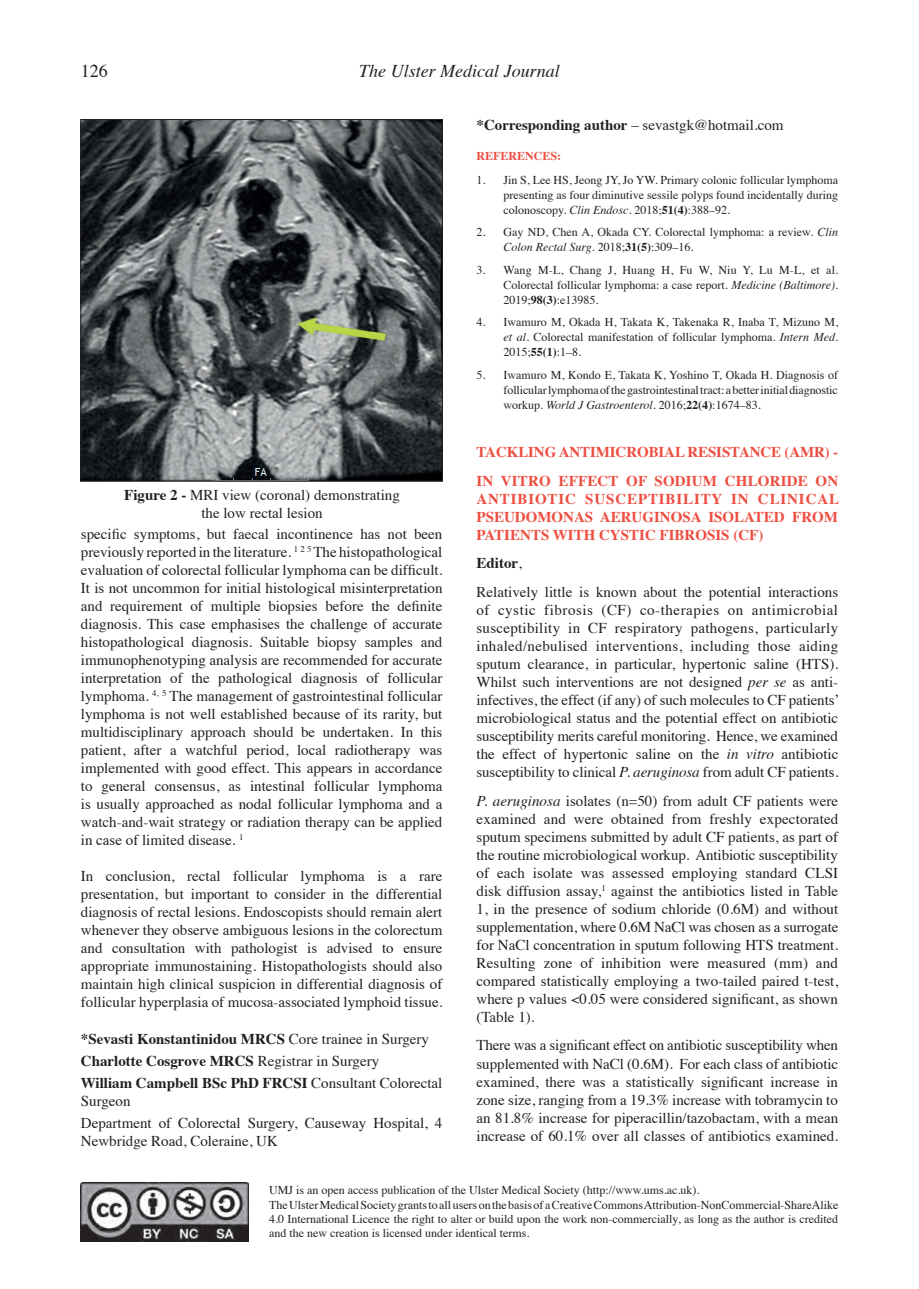
<style>
.page{position:relative;width:919px;height:1289px;background:#fff}
.page>*{position:absolute;margin:0;border:0;box-sizing:border-box;transform-origin:0 0}
.t1{font:italic 18px "Times";color:#231f20}
.t2{font:18px "Times";color:#231f20}
.t3{font:15px/18px "Times";color:#231f20;text-align:justify}
.t4{font:700 15px/18px "Times";color:#ed4f42}
.t5{font:700 15px/22.2px "Times";color:#231f20}
.t6{font:12px/15px "Times";color:#231f20;text-align:justify}
.t7{font:700 12px "Times";color:#ed4f42}
.s1{font-weight:700}
.s2{font-weight:400}
.s3{font-style:italic}
</style>
<div class="page">
<img style="left:81px;top:1182px;width:167px;height:59px">
<img style="left:82px;top:121px;width:359px;height:358px">
<div style="left:80px;top:119px;width:363px;height:362px;border:1px solid #231f20"></div>
<p class="t2" style="left:81px;top:54px;width:28px">126</p>
<p class="t1" style="left:359px;top:56px;width:202px">The Ulster Medical Journal</p>
<p class="t3" style="left:124px;top:484px;width:277px;text-align:center"><span class="s1">Figure 2 -</span> MRI view (coronal) demonstrating the low rectal lesion</p>
<p class="t3" style="left:81px;top:524px;width:363px">specific symptoms, but faecal incontinence has not been previously reported in the literature. <sup>1</sup> <sup>2</sup> <sup>5</sup> The histopathological evaluation of colorectal follicular lymphoma can be difficult.<br>It is not uncommon for initial histological misinterpretation and requirement of multiple biopsies before the definite diagnosis. This case emphasises the challenge of accurate histopathological diagnosis. Suitable biopsy samples and immunophenotyping analysis are recommended for accurate interpretation of the pathological diagnosis of follicular lymphoma. <sup>4,</sup> <sup>5</sup> The management of gastrointestinal follicular lymphoma is not well established because of its rarity, but multidisciplinary approach should be undertaken. In this patient, after a watchful period, local radiotherapy was implemented with good effect. This appears in accordance to general consensus, as intestinal follicular lymphoma is usually approached as nodal follicular lymphoma and a watch-and-wait strategy or radiation therapy can be applied in case of limited disease. <sup>1</sup></p>
<p class="t3" style="left:81px;top:866px;width:363px">In conclusion, rectal follicular lymphoma is a rare presentation, but important to consider in the differential diagnosis of rectal lesions. Endoscopists should remain alert whenever they observe ambiguous lesions in the colorectum and consultation with pathologist is advised to ensure appropriate immunostaining. Histopathologists should also maintain high clinical suspicion in differential diagnosis of follicular hyperplasia of mucosa-associated lymphoid tissue.</p>
<p class="t5" style="left:81px;top:1025px;width:363px">*Sevasti Konstantinidou MRCS <span class="s2">Core trainee in Surgery<br></span>Charlotte Cosgrove MRCS <span class="s2">Registrar in Surgery<br></span>William Campbell BSc PhD FRCSI <span class="s2">Consultant Colorectal</span></p>
<p class="t3" style="left:81px;top:1088px;width:363px;line-height:22.2px">Surgeon<br>Department of Colorectal Surgery, Causeway Hospital, 4</p>
<p class="t3" style="left:81px;top:1130px;width:199px">Newbridge Road, Coleraine, UK</p>
<p class="t3" style="left:476px;top:115px;width:308px"><span class="s1">*Corresponding author</span> – sevastgk@hotmail.com</p>
<p class="t7" style="left:476px;top:145px;width:86px">REFERENCES:</p>
<p class="t6" style="left:503px;top:171px;width:336px;text-indent:-27px">1. Jin S, Lee HS, Jeong JY, Jo YW. Primary colonic follicular lymphoma presenting as four diminutive sessile polyps found incidentally during colonoscopy. <span class="s3">Clin Endosc.</span> 2018;<span class="s1">51(4)</span>:388–92.</p>
<p class="t6" style="left:503px;top:224px;width:336px;text-indent:-27px">2. Gay ND, Chen A, Okada CY. Colorectal lymphoma: a review. <span class="s3">Clin<br>Colon Rectal Surg.</span> 2018;<span class="s1">31(5)</span>:309–16.</p>
<p class="t6" style="left:503px;top:261px;width:336px;text-indent:-27px">3. Wang M-L, Chang J, Huang H, Fu W, Niu Y, Lu M-L, et al.<br>Colorectal follicular lymphoma: a case report. <span class="s3">Medicine (Baltimore).<br></span>2019;<span class="s1">98(3)</span>:e13985.</p>
<p class="t6" style="left:503px;top:314px;width:336px;text-indent:-27px">4. Iwamuro M, Okada H, Takata K, Takenaka R, Inaba T, Mizuno M, <span class="s3">et al.</span> Colorectal manifestation of follicular lymphoma. <span class="s3">Intern Med.<br></span>2015;<span class="s1">55(1)</span>:1–8.</p>
<p class="t6" style="left:503px;top:366px;width:336px;text-indent:-27px">5. Iwamuro M, Kondo E, Takata K, Yoshino T, Okada H. Diagnosis of follicular lymphoma of the gastrointestinal tract: a better initial diagnostic workup. <span class="s3">World J Gastroenterol.</span> 2016;<span class="s1">22(4)</span>:1674–83.</p>
<p class="t4" style="left:476px;top:436px;width:363px;line-height:28.7px">TACKLING ANTIMICROBIAL RESISTANCE (AMR) -<br>IN VITRO EFFECT OF SODIUM CHLORIDE ON</p>
<p class="t4" style="left:476px;top:488px;width:364px;text-align:justify">ANTIBIOTIC SUSCEPTIBILITY IN CLINICAL PSEUDOMONAS AERUGINOSA ISOLATED FROM PATIENTS WITH CYSTIC FIBROSIS (CF)</p>
<p class="t3" style="left:476px;top:547px;width:363px;line-height:28.7px"><span class="s1">Editor</span>,<br>Relatively little is known about the potential interactions</p>
<p class="t3" style="left:476px;top:599px;width:364px">of cystic fibrosis (CF) co-therapies on antimicrobial susceptibility in CF respiratory pathogens, particularly inhaled/nebulised interventions, including those aiding sputum clearance, in particular, hypertonic saline (HTS).<br>Whilst such interventions are not designed <span class="s3">per se</span> as anti&shy;infectives, the effect (if any) of such molecules to CF patients’ microbiological status and the potential effect on antibiotic susceptibility merits careful monitoring. Hence, we examined the effect of hypertonic saline on the <span class="s3">in vitro</span> antibiotic susceptibility to clinical <span class="s3">P. aeruginosa</span> from adult CF patients.</p>
<p class="t3" style="left:476px;top:790px;width:363px"><span class="s3">P. aeruginosa</span> isolates (n=50) from adult CF patients were examined and were obtained from freshly expectorated sputum specimens submitted by adult CF patients, as part of the routine microbiological workup. Antibiotic susceptibility of each isolate was assessed employing standard CLSI disk diffusion assay,<sup>1</sup> against the antibiotics listed in Table 1, in the presence of sodium chloride (0.6M) and without supplementation, where 0.6M NaCl was chosen as a surrogate for NaCl concentration in sputum following HTS treatment.<br>Resulting zone of inhibition were measured (mm) and compared statistically employing a two-tailed paired t-test, where p values &lt;0.05 were considered significant, as shown (Table 1).</p>
<p class="t3" style="left:476px;top:1035px;width:363px">There was a significant effect on antibiotic susceptibility when supplemented with NaCl (0.6M). For each class of antibiotic examined, there was a statistically significant increase in zone size, ranging from a 19.3% increase with tobramycin to an 81.8% increase for piperacillin/tazobactam, with a mean increase of 60.1% over all classes of antibiotics examined.</p>
<p class="t6" style="left:269px;top:1181px;width:570px;line-height:14.4px;text-align:left">UMJ is an open access publication of the Ulster Medical Society (http://www.ums.ac.uk).<br>The Ulster Medical Society grants to all users on the basis of a Creative Commons Attribution-NonCommercial-ShareAlike 4.0 International Licence the right to alter or build upon the work non-commercially, as long as the author is credited and the new creation is licensed under identical terms.</p>
</div>
